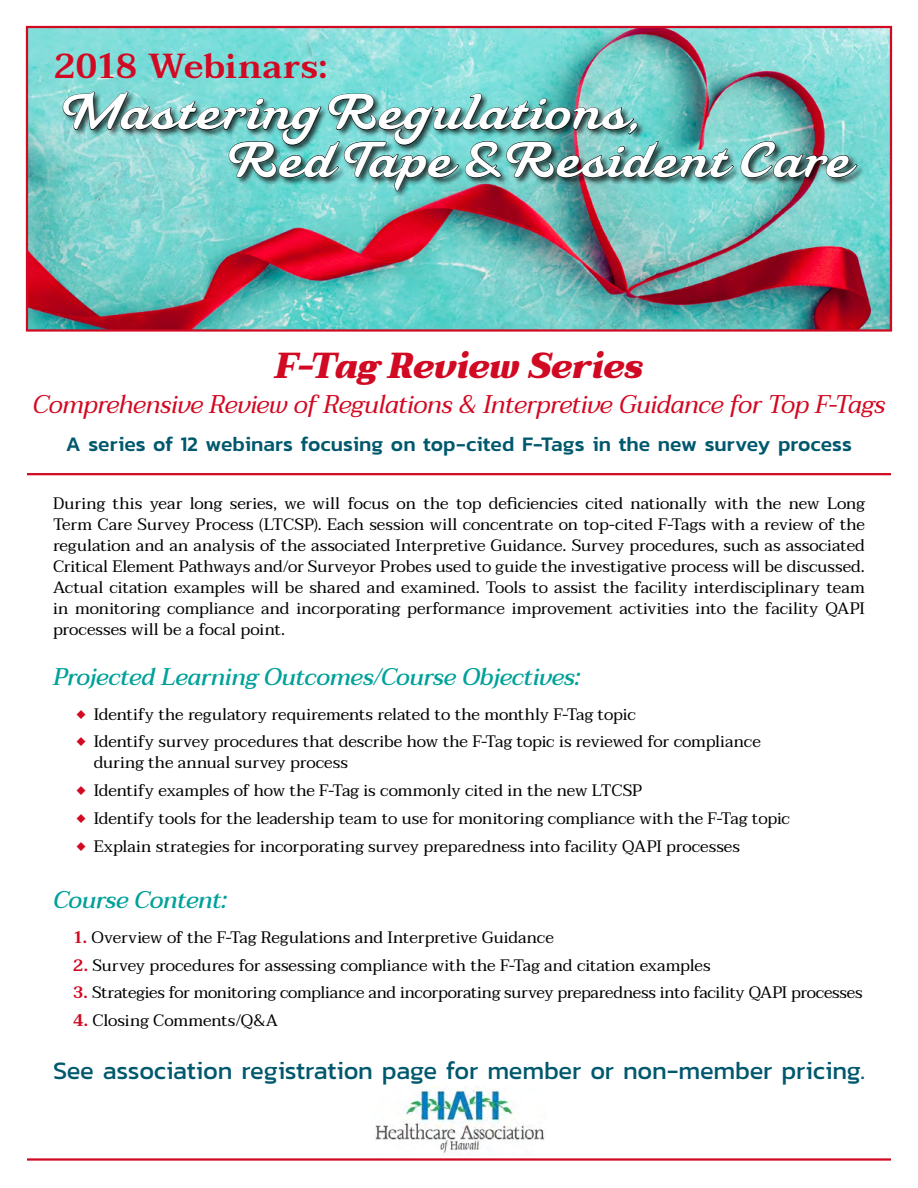
<style>
.page{position:relative;width:918px;height:1188px;background:#fff}
.page>*{position:absolute;margin:0;border:0;box-sizing:border-box;transform-origin:0 0}
.t1{font:49.2px/47.7px "Mahalia";letter-spacing:.01em;color:#fff}
.t2{font:italic 900 36px "Taviraj";letter-spacing:-.015em;color:#d10922}
.t3{font:600 34.65px "Taviraj";letter-spacing:.01em;color:#d10922}
.t4{font:italic 25.5px "Taviraj";letter-spacing:-.02em;color:#d10922}
.t5{font:25.5px "Kanit";letter-spacing:-.01em;color:#00586d}
.t6{font:italic 500 24px "Taviraj";letter-spacing:-.015em;color:#00a199}
.t7{font:500 21px "Kanit";color:#00586d}
.t8{font:16.5px/21px "Taviraj";letter-spacing:-.005em;color:#000;text-align:justify}
.s1{color:#d10922}
.s2{font-weight:600;color:#d10922}
</style>
<div class="page">
<hr style="left:27px;top:1158px;width:864px;height:3px;background:#d10922">
<hr style="left:27px;top:473px;width:864px;height:2px;background:#d10922">
<img style="left:29px;top:29px;width:860px;height:300px">
<div style="left:26px;top:26px;width:866px;height:306px;border:2px solid #d10922"></div>
<div style="left:62px;top:90px;width:803px;height:108px;background:#000;opacity:.75"></div>
<img style="left:63px;top:92px;width:670px;height:99px">
<img style="left:741px;top:141px;width:116px;height:36px">
<img style="left:375px;top:1087px;width:170px;height:66px">
<h3 class="t3" style="left:54px;top:45px;width:275px">2018 Webinars:</h3>
<h1 class="t1" style="left:228px;top:89px;width:626px;text-indent:-166px">Mastering Regulations,<br>Red Tape &amp; Resident Care</h1>
<h2 class="t2" style="left:275px;top:345px;width:370px">F-Tag Review Series</h2>
<h3 class="t4" style="left:33px;top:384px;width:854px">Comprehensive Review of Regulations &amp; Interpretive Guidance for Top F-Tags</h3>
<p class="t7" style="left:66px;top:428px;width:788px">A series of 12 webinars focusing on top-cited F-Tags in the new survey process</p>
<p class="t8" style="left:53px;top:494px;width:813px">During this year long series, we will focus on the top deficiencies cited nationally with the new Long Term Care Survey Process (LTCSP). Each session will concentrate on top-cited F-Tags with a review of the regulation and an analysis of the associated Interpretive Guidance. Survey procedures, such as associated Critical Element Pathways and/or Surveyor Probes used to guide the investigative process will be discussed.<br>Actual citation examples will be shared and examined. Tools to assist the facility interdisciplinary team in monitoring compliance and incorporating performance improvement activities into the facility QAPI processes will be a focal point.</p>
<h3 class="t6" style="left:53px;top:658px;width:529px">Projected Learning Outcomes/Course Objectives:</h3>
<p class="t8" style="left:73px;top:704px;width:564px"><span class="s1">◆</span> Identify the regulatory requirements related to the monthly F-Tag topic</p>
<p class="t8" style="left:94px;top:732px;width:669px;text-indent:-21px"><span class="s1">◆</span> Identify survey procedures that describe how the F-Tag topic is reviewed for compliance during the annual survey process</p>
<p class="t8" style="left:73px;top:780px;width:570px"><span class="s1">◆</span> Identify examples of how the F-Tag is commonly cited in the new LTCSP</p>
<p class="t8" style="left:73px;top:808px;width:718px"><span class="s1">◆</span> Identify tools for the leadership team to use for monitoring compliance with the F-Tag topic</p>
<p class="t8" style="left:73px;top:836px;width:668px"><span class="s1">◆</span> Explain strategies for incorporating survey preparedness into facility QAPI processes</p>
<h3 class="t6" style="left:53px;top:881px;width:176px">Course Content:</h3>
<p class="t8" style="left:73px;top:927px;width:482px"><span class="s2">1.</span> Overview of the F-Tag Regulations and Interpretive Guidance</p>
<p class="t8" style="left:73px;top:955px;width:639px"><span class="s2">2.</span> Survey procedures for assessing compliance with the F-Tag and citation examples</p>
<p class="t8" style="left:73px;top:982px;width:791px"><span class="s2">3.</span> Strategies for monitoring compliance and incorporating survey preparedness into facility QAPI processes</p>
<p class="t8" style="left:73px;top:1010px;width:206px"><span class="s2">4.</span> Closing Comments/Q&amp;A</p>
<h3 class="t5" style="left:53px;top:1052px;width:813px">See association registration page for member or non-member pricing.</h3>
</div>
